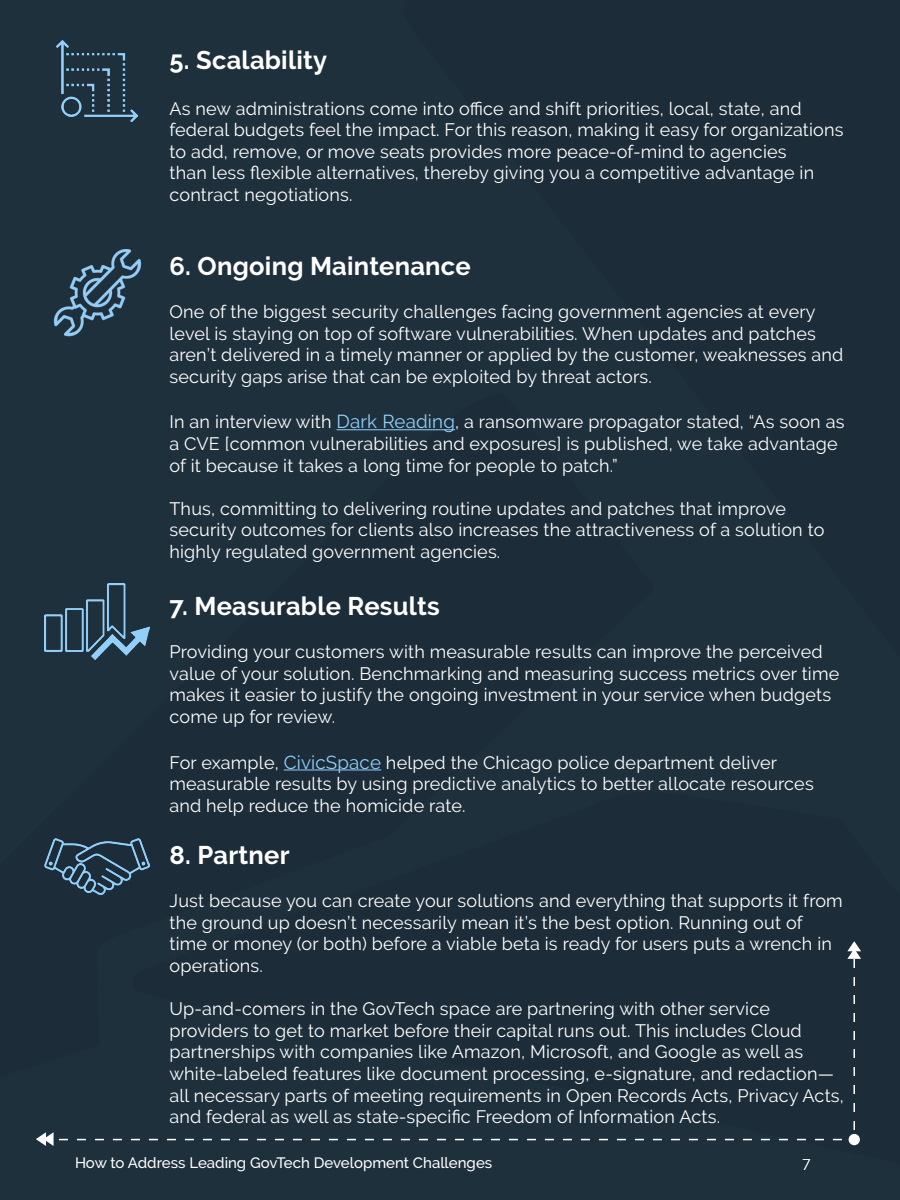
<style>
.page{position:relative;width:900px;height:1200px;background:#1f303d}
.page>*{position:absolute;margin:0;border:0;box-sizing:border-box;transform-origin:0 0}
.t1{font:700 25.5px "Raleway";letter-spacing:.01em;color:#fff}
.t2{font:18px/21.6px "Raleway";letter-spacing:.01em;color:#fff}
.t3{font:500 15px "Raleway";color:#fff}
.t4{font:300 15px "Raleway";color:#fff}
.s1{font-size:18.75px;color:#91cffa}
</style>
<div class="page">
<svg style="left:853px;top:977px;width:2px;height:9px"></svg>
<svg style="left:853px;top:995px;width:2px;height:9px"></svg>
<svg style="left:853px;top:1013px;width:2px;height:9px"></svg>
<svg style="left:853px;top:1031px;width:2px;height:9px"></svg>
<svg style="left:853px;top:1049px;width:2px;height:9px"></svg>
<svg style="left:853px;top:1067px;width:2px;height:9px"></svg>
<svg style="left:853px;top:1085px;width:2px;height:9px"></svg>
<svg style="left:853px;top:1103px;width:2px;height:9px"></svg>
<svg style="left:853px;top:1121px;width:2px;height:9px"></svg>
<svg style="left:36px;top:1132px;width:32px;height:14px"></svg>
<svg style="left:847px;top:941px;width:14px;height:27px"></svg>
<div style="left:849px;top:1134px;width:11px;height:11px;background:#fff;border-radius:50%"></div>
<hr style="left:336px;top:429px;width:119px;height:1px;background:#91cffa">
<hr style="left:284px;top:770px;width:97px;height:1px;background:#91cffa">
<img style="left:57px;top:41px;width:80px;height:80px">
<img style="left:45px;top:584px;width:105px;height:76px">
<img style="left:53px;top:250px;width:88px;height:87px">
<img style="left:45px;top:838px;width:105px;height:56px">
<p class="t1" style="left:170px;top:45px;width:159px">5. Scalability</p>
<p class="t2" style="left:170px;top:97px;width:676px">As new administrations come into office and shift priorities, local, state, and federal budgets feel the impact. For this reason, making it easy for organizations to add, remove, or move seats provides more peace-of-mind to agencies<br>than less flexible alternatives, thereby giving you a competitive advantage in contract negotiations.</p>
<p class="t1" style="left:170px;top:251px;width:303px">6. Ongoing Maintenance</p>
<p class="t2" style="left:170px;top:301px;width:675px">One of the biggest security challenges facing government agencies at every level is staying on top of software vulnerabilities. When updates and patches aren’t delivered in a timely manner or applied by the customer, weaknesses and security gaps arise that can be exploited by threat actors.</p>
<p class="t2" style="left:170px;top:411px;width:676px">In an interview with <span class="s1">Dark Reading</span>, a ransomware propagator stated, “As soon as a CVE [common vulnerabilities and exposures] is published, we take advantage of it because it takes a long time for people to patch.”</p>
<p class="t2" style="left:170px;top:498px;width:656px">Thus, committing to delivering routine updates and patches that improve security outcomes for clients also increases the attractiveness of a solution to highly regulated government agencies.</p>
<p class="t1" style="left:170px;top:591px;width:272px">7. Measurable Results</p>
<p class="t2" style="left:170px;top:641px;width:671px">Providing your customers with measurable results can improve the perceived value of your solution. Benchmarking and measuring success metrics over time makes it easier to justify the ongoing investment in your service when budgets come up for review.</p>
<p class="t2" style="left:170px;top:751px;width:646px">For example, <span class="s1">CivicSpace</span> helped the Chicago police department deliver measurable results by using predictive analytics to better allocate resources and help reduce the homicide rate.</p>
<p class="t1" style="left:170px;top:840px;width:122px">8. Partner</p>
<p class="t2" style="left:170px;top:890px;width:675px">Just because you can create your solutions and everything that supports it from the ground up doesn’t necessarily mean it’s the best option. Running out of time or money (or both) before a viable beta is ready for users puts a wrench in operations.</p>
<p class="t2" style="left:170px;top:998px;width:676px">Up-and-comers in the GovTech space are partnering with other service providers to get to market before their capital runs out. This includes Cloud partnerships with companies like Amazon, Microsoft, and Google as well as white-labeled features like document processing, e-signature, and redaction— all necessary parts of meeting requirements in Open Records Acts, Privacy Acts, and federal as well as state-specific Freedom of Information Acts.</p>
<p class="t3" style="left:75px;top:1154px;width:419px">How to Address Leading GovTech Development Challenges</p>
<p class="t4" style="left:802px;top:1154px;width:10px">7</p>
</div>
